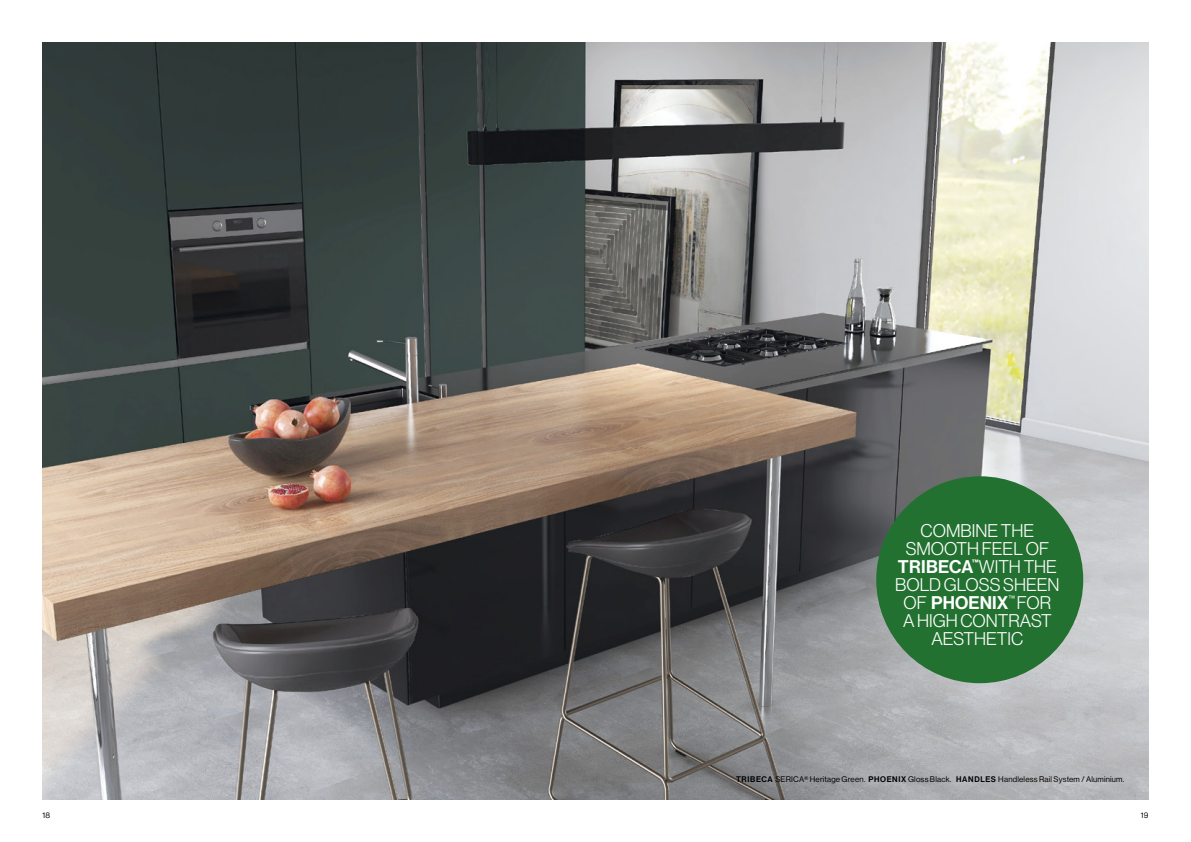
<style>
.page{position:relative;width:1191px;height:842px;background:#fff}
.page>*{position:absolute;margin:0;border:0;box-sizing:border-box;transform-origin:0 0}
.t1{font:18px/18px "N Haas Grotesk DS Std 45 Lt";color:#fff;text-align:center}
.t2{font:18px "N Haas Grotesk DS Std 65 Md";letter-spacing:.005em;color:#fff}
.t3{font:8px "N Haas Grotesk DS Pro 55 Rg";letter-spacing:.025em;color:#000}
.s1{font-family:"N Haas Grotesk DS Std 45 Lt"}
.s2{font-family:"N Haas Grotesk DS Std 65 Md"}
</style>
<div class="page">
<img style="left:43px;top:43px;width:1105px;height:756px">
<div style="left:876px;top:476px;width:207px;height:207px;background:#237131;border-radius:50%"></div>
<h1 class="t1" style="left:905px;top:521px;width:145px">COMBINE THE<br>SMOOTH FEEL OF</h1>
<h1 class="t2" style="left:898px;top:556px;width:161px">TRIBECA<sup>™</sup><span class="s1">WITH THE</span></h1>
<h1 class="t1" style="left:895px;top:575px;width:166px">BOLD GLOSS SHEEN</h1>
<h1 class="t2" style="left:903px;top:592px;width:149px"><span class="s1">OF</span> PHOENIX<sup>™</sup> <span class="s1">FOR</span></h1>
<h1 class="t1" style="left:903px;top:611px;width:150px">A HIGH CONTRAST<br>AESTHETIC</h1>
<p class="t3" style="left:736px;top:774px;width:390px"><span class="s2">TRIBECA</span> SERICA® Heritage Green. <span class="s2">PHOENIX</span> Gloss Black. <span class="s2">HANDLES</span> Handleless Rail System / Aluminium.</p>
<p class="t3" style="left:43px;top:811px;width:9px">18</p>
<p class="t3" style="left:1140px;top:811px;width:9px">19</p>
</div>
